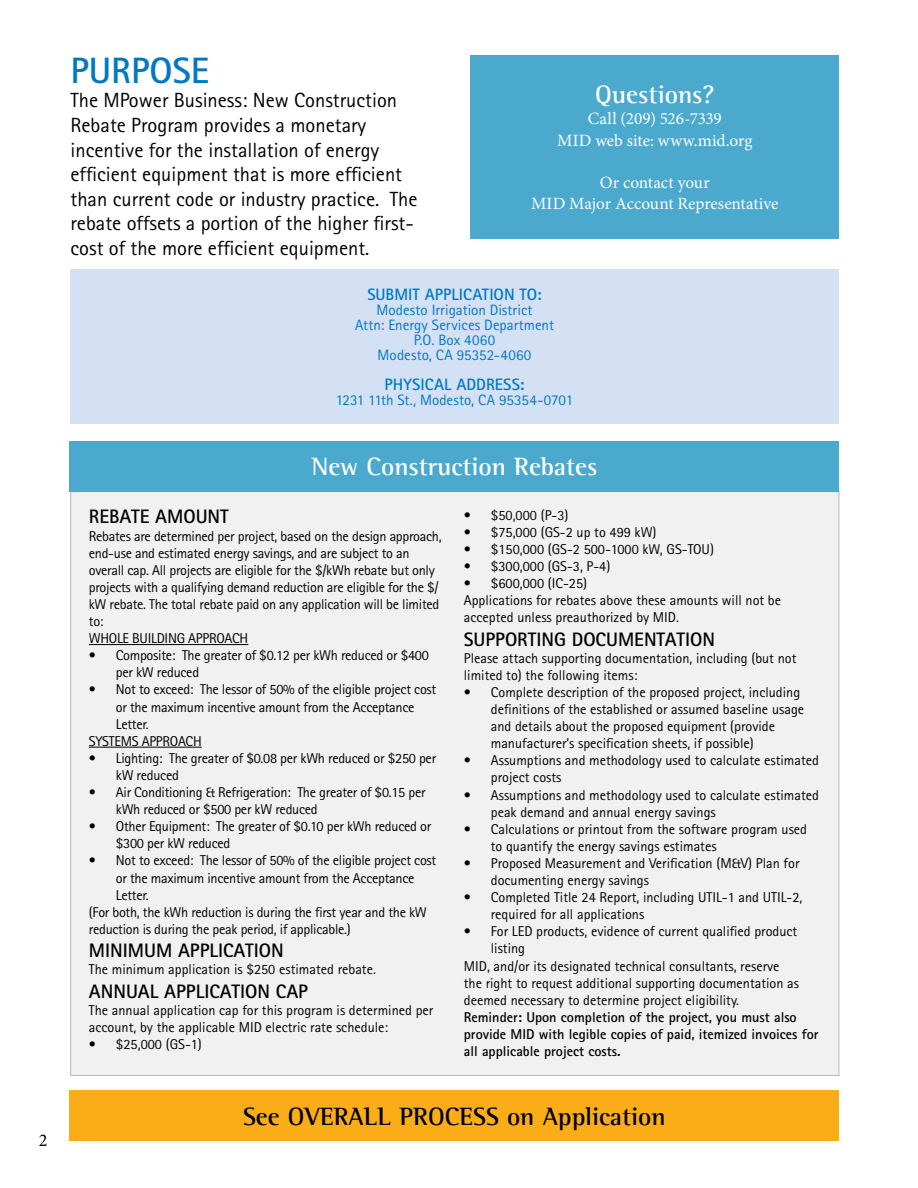
<style>
.page{position:relative;width:918px;height:1188px;background:#fff}
.page>*{position:absolute;margin:0;border:0;box-sizing:border-box;transform-origin:0 0}
.t1{font:700 36.75px "Rotis Sans Serif Std";color:#0079c1}
.t2{font:700 25.8px "Rotis Semi Serif";color:#fff}
.t3{font:700 25.65px "Rotis Semi Serif";color:#000}
.t4{font:700 25.65px "Rotis Semi Serif";color:#fff}
.t5{font:20.55px/24.6px "Rotis Sans Serif Std";color:#000}
.t6{font:700 19.5px "Rotis Sans Serif Std";color:#000}
.t7{font:18px "Minion Pro";color:#000}
.t8{font:17.25px/21.1px "Minion Pro";letter-spacing:-.005em;color:#fff;text-align:center}
.t9{font:700 16.5px "Rotis Sans Serif Std";letter-spacing:.005em;color:#0079c1}
.t10{font:15px/15.1px "Rotis Sans Serif Std";color:#0079c1;text-align:center}
.t11{font:14.25px/17.1px "Rotis Sans Serif Std";color:#000}
.t12{font:14.25px/17.1px "Rotis Sans Serif Std";letter-spacing:-.02em;color:#000}
.t13{font:700 14.25px/17.1px "Rotis Sans Serif Std";color:#000}
</style>
<div class="page">
<div style="left:71px;top:492px;width:768px;height:583px;background:#f1f1f2"></div>
<hr style="left:89px;top:644px;width:159px;height:1px;background:#000">
<hr style="left:89px;top:747px;width:113px;height:1px;background:#000">
<div style="left:70px;top:441px;width:769px;height:50px;background:#4ba9ce"></div>
<div style="left:70px;top:1091px;width:769px;height:50px;background:#fbad18"></div>
<div style="left:471px;top:55px;width:368px;height:184px;background:#4ba9ce"></div>
<div style="left:71px;top:269px;width:768px;height:155px;background:#d4e0f3"></div>
<p class="t7" style="left:39px;top:1128px;width:10px">2</p>
<h1 class="t1" style="left:71px;top:47px;width:140px">PURPOSE</h1>
<p class="t5" style="left:71px;top:88px;width:349px">The MPower Business: New Construction Rebate Program provides a monetary incentive for the installation of energy efficient equipment that is more efficient than current code or industry practice. The rebate offsets a portion of the higher first&shy;cost of the more efficient equipment.</p>
<h2 class="t2" style="left:595px;top:79px;width:121px">Questions?</h2>
<p class="t8" style="left:557px;top:108px;width:197px">Call (209) 526-7339<br>MID web site: www.mid.org</p>
<p class="t8" style="left:531px;top:172px;width:249px">Or contact your<br>MID Major Account Representative</p>
<p class="t9" style="left:367px;top:284px;width:176px">SUBMIT APPLICATION TO:</p>
<p class="t10" style="left:355px;top:302px;width:200px">Modesto Irrigation District<br>Attn: Energy Services Department<br>P.O. Box 4060<br>Modesto, CA 95352-4060</p>
<p class="t9" style="left:385px;top:374px;width:141px">PHYSICAL ADDRESS:</p>
<p class="t10" style="left:336px;top:393px;width:239px">1231 11th St., Modesto, CA 95354-0701</p>
<h3 class="t4" style="left:311px;top:451px;width:287px">New Construction Rebates</h3>
<h3 class="t6" style="left:89px;top:505px;width:142px">REBATE AMOUNT</h3>
<p class="t12" style="left:89px;top:527px;width:354px">Rebates are determined per project, based on the design approach, end-use and estimated energy savings, and are subject to an overall cap. All projects are eligible for the $/kWh rebate but only projects with a qualifying demand reduction are eligible for the $/ kW rebate. The total rebate paid on any application will be limited to:<br>WHOLE BUILDING APPROACH</p>
<p class="t12" style="left:116px;top:647px;width:314px;text-indent:-27px">• Composite: The greater of $0.12 per kWh reduced or $400 per kW reduced</p>
<p class="t12" style="left:89px;top:681px;width:349px">• Not to exceed: The lessor of 50% of the eligible project cost</p>
<p class="t12" style="left:116px;top:698px;width:300px">or the maximum incentive amount from the Acceptance</p>
<p class="t11" style="left:116px;top:715px;width:34px">Letter.</p>
<p class="t12" style="left:89px;top:732px;width:114px">SYSTEMS APPROACH</p>
<p class="t12" style="left:116px;top:749px;width:322px;text-indent:-27px">• Lighting: The greater of $0.08 per kWh reduced or $250 per kW reduced</p>
<p class="t12" style="left:116px;top:784px;width:311px;text-indent:-27px">• Air Conditioning &amp; Refrigeration: The greater of $0.15 per kWh reduced or $500 per kW reduced</p>
<p class="t12" style="left:116px;top:818px;width:317px;text-indent:-27px">• Other Equipment: The greater of $0.10 per kWh reduced or $300 per kW reduced</p>
<p class="t12" style="left:89px;top:852px;width:349px">• Not to exceed: The lessor of 50% of the eligible project cost</p>
<p class="t12" style="left:116px;top:869px;width:300px">or the maximum incentive amount from the Acceptance</p>
<p class="t11" style="left:116px;top:886px;width:34px">Letter.</p>
<p class="t12" style="left:89px;top:903px;width:339px">(For both, the kWh reduction is during the first year and the kW</p>
<p class="t12" style="left:89px;top:920px;width:263px">reduction is during the peak period, if applicable.)</p>
<h3 class="t6" style="left:89px;top:938px;width:196px">MINIMUM APPLICATION</h3>
<p class="t11" style="left:89px;top:961px;width:289px">The minimum application is $250 estimated rebate.</p>
<h3 class="t6" style="left:89px;top:979px;width:221px">ANNUAL APPLICATION CAP</h3>
<p class="t11" style="left:89px;top:1001px;width:346px">The annual application cap for this program is determined per account, by the applicable MID electric rate schedule:</p>
<p class="t11" style="left:89px;top:1036px;width:115px">• $25,000 (GS-1)</p>
<p class="t11" style="left:464px;top:506px;width:106px">• $50,000 (P-3)</p>
<p class="t11" style="left:464px;top:523px;width:194px">• $75,000 (GS-2 up to 499 kW)</p>
<p class="t11" style="left:464px;top:540px;width:252px">• $150,000 (GS-2 500-1000 kW, GS-TOU)</p>
<p class="t11" style="left:464px;top:557px;width:148px">• $300,000 (GS-3, P-4)</p>
<p class="t11" style="left:464px;top:575px;width:319px">• $600,000 (IC-25)<br>Applications for rebates above these amounts will not be accepted unless preauthorized by MID.</p>
<h3 class="t6" style="left:464px;top:627px;width:253px">SUPPORTING DOCUMENTATION</h3>
<p class="t11" style="left:464px;top:649px;width:334px">Please attach supporting documentation, including (but not limited to) the following items:</p>
<p class="t11" style="left:491px;top:683px;width:315px;text-indent:-27px">• Complete description of the proposed project, including definitions of the established or assumed baseline usage and details about the proposed equipment (provide manufacturer’s specification sheets, if possible)</p>
<p class="t11" style="left:491px;top:752px;width:330px;text-indent:-27px">• Assumptions and methodology used to calculate estimated project costs</p>
<p class="t11" style="left:491px;top:786px;width:330px;text-indent:-27px">• Assumptions and methodology used to calculate estimated peak demand and annual energy savings</p>
<p class="t11" style="left:491px;top:820px;width:318px;text-indent:-27px">• Calculations or printout from the software program used to quantify the energy savings estimates</p>
<p class="t11" style="left:491px;top:854px;width:310px;text-indent:-27px">• Proposed Measurement and Verification (M&amp;V) Plan for documenting energy savings</p>
<p class="t11" style="left:491px;top:889px;width:313px;text-indent:-27px">• Completed Title 24 Report, including UTIL-1 and UTIL-2, required for all applications</p>
<p class="t11" style="left:464px;top:923px;width:335px">• For LED products, evidence of current qualified product</p>
<p class="t11" style="left:491px;top:940px;width:36px">listing</p>
<p class="t11" style="left:464px;top:957px;width:317px">MID, and/or its designated technical consultants, reserve</p>
<p class="t11" style="left:464px;top:974px;width:337px">the right to request additional supporting documentation as</p>
<p class="t11" style="left:464px;top:991px;width:277px">deemed necessary to determine project eligibility.</p>
<p class="t13" style="left:464px;top:1008px;width:356px">Reminder: Upon completion of the project, you must also provide MID with legible copies of paid, itemized invoices for all applicable project costs.</p>
<h3 class="t3" style="left:243px;top:1101px;width:424px">See OVERALL PROCESS on Application</h3>
</div>
